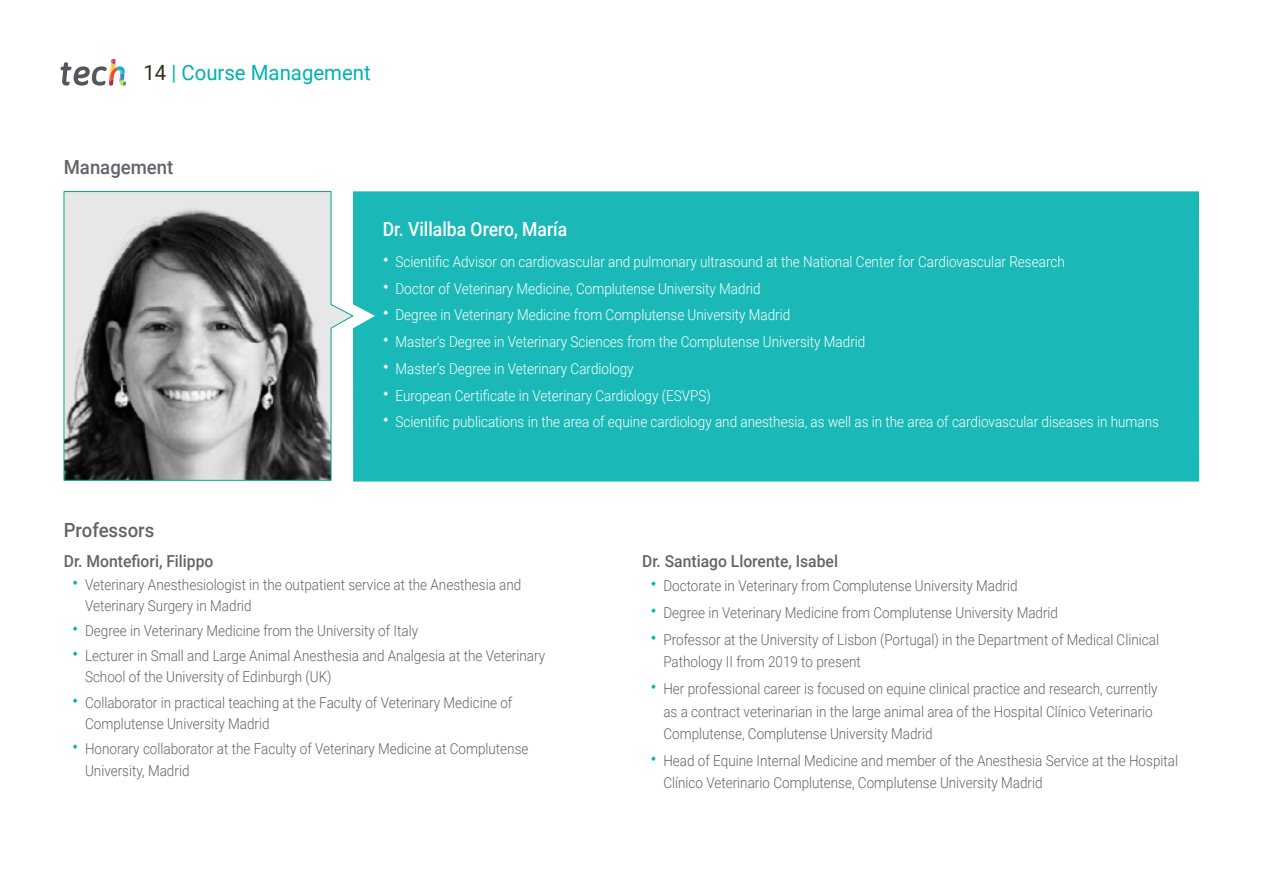
<style>
.page{position:relative;width:1263px;height:893px;background:#fff}
.page>*{position:absolute;margin:0;border:0;box-sizing:border-box;transform-origin:0 0}
.t1{font:21px "Roboto";color:#00b2af}
.t2{font:500 19.5px "Roboto";color:#fff;scale:.9 1}
.t3{font:500 19.5px "Roboto";color:#61646a;scale:.95 1}
.t4{font:500 16.5px "Roboto";color:#61646a;scale:.95 1}
.t5{font:300 15px/25.2px "Roboto";color:#61646a;scale:.9 1}
.t6{font:300 15px/26.7px "Roboto";color:#fff;scale:.9 1}
.s1{color:#312e20}
</style>
<div class="page">
<svg style="left:61px;top:59px;width:65px;height:27px"></svg>
<div style="left:353px;top:191px;width:846px;height:291px;background:#1ab9b7"></div>
<svg style="left:64px;top:191px;width:290px;height:290px;background:#909292"></svg>
<svg style="left:384px;top:257px;width:4px;height:5px"></svg>
<svg style="left:384px;top:284px;width:4px;height:5px"></svg>
<svg style="left:384px;top:310px;width:4px;height:5px"></svg>
<svg style="left:384px;top:337px;width:4px;height:5px"></svg>
<svg style="left:384px;top:364px;width:4px;height:5px"></svg>
<svg style="left:384px;top:391px;width:4px;height:5px"></svg>
<svg style="left:384px;top:417px;width:4px;height:5px"></svg>
<h1 class="t1" style="left:144px;top:57px;width:229px"><span class="s1">14</span> | Course Management</h1>
<h2 class="t3" style="left:64px;top:154px;width:117px">Management</h2>
<h2 class="t2" style="left:383px;top:215px;width:207px">Dr. Villalba Orero, María</h2>
<p class="t6" style="left:395px;top:247px;width:850px">Scientific Advisor on cardiovascular and pulmonary ultrasound at the National Center for Cardiovascular Research<br>Doctor of Veterinary Medicine, Complutense University Madrid<br>Degree in Veterinary Medicine from Complutense University Madrid<br>Master's Degree in Veterinary Sciences from the Complutense University Madrid<br>Master's Degree in Veterinary Cardiology<br>European Certificate in Veterinary Cardiology (ESVPS)<br>Scientific publications in the area of equine cardiology and anesthesia, as well as in the area of cardiovascular diseases in humans</p>
<h2 class="t3" style="left:64px;top:517px;width:97px">Professors</h2>
<p class="t4" style="left:64px;top:549px;width:159px">Dr. Montefiori, Filippo</p>
<p class="t5" style="left:85px;top:573px;width:486px;line-height:21px">Veterinary Anesthesiologist in the outpatient service at the Anesthesia and<br>Veterinary Surgery in Madrid</p>
<p class="t5" style="left:85px;top:618px;width:513px">Degree in Veterinary Medicine from the University of Italy<br>Lecturer in Small and Large Animal Anesthesia and Analgesia at the Veterinary</p>
<p class="t5" style="left:85px;top:664px;width:476px">School of the University of Edinburgh (UK)<br>Collaborator in practical teaching at the Faculty of Veterinary Medicine of</p>
<p class="t5" style="left:85px;top:710px;width:494px">Complutense University Madrid<br>Honorary collaborator at the Faculty of Veterinary Medicine at Complutense</p>
<p class="t5" style="left:85px;top:758px;width:118px">University, Madrid</p>
<p class="t4" style="left:642px;top:549px;width:208px">Dr. Santiago Llorente, Isabel</p>
<p class="t5" style="left:663px;top:572px;width:552px;line-height:26.7px">Doctorate in Veterinary from Complutense University Madrid<br>Degree in Veterinary Medicine from Complutense University Madrid<br>Professor at the University of Lisbon (Portugal) in the Department of Medical Clinical</p>
<p class="t5" style="left:663px;top:648px;width:551px;line-height:26.7px">Pathology II from 2019 to present<br>Her professional career is focused on equine clinical practice and research, currently</p>
<p class="t5" style="left:663px;top:699px;width:545px;line-height:22.5px">as a contract veterinarian in the large animal area of the Hospital Clínico Veterinario<br>Complutense, Complutense University Madrid</p>
<p class="t5" style="left:663px;top:749px;width:573px;line-height:22.5px">Head of Equine Internal Medicine and member of the Anesthesia Service at the Hospital<br>Clínico Veterinario Complutense, Complutense University Madrid</p>
</div>
